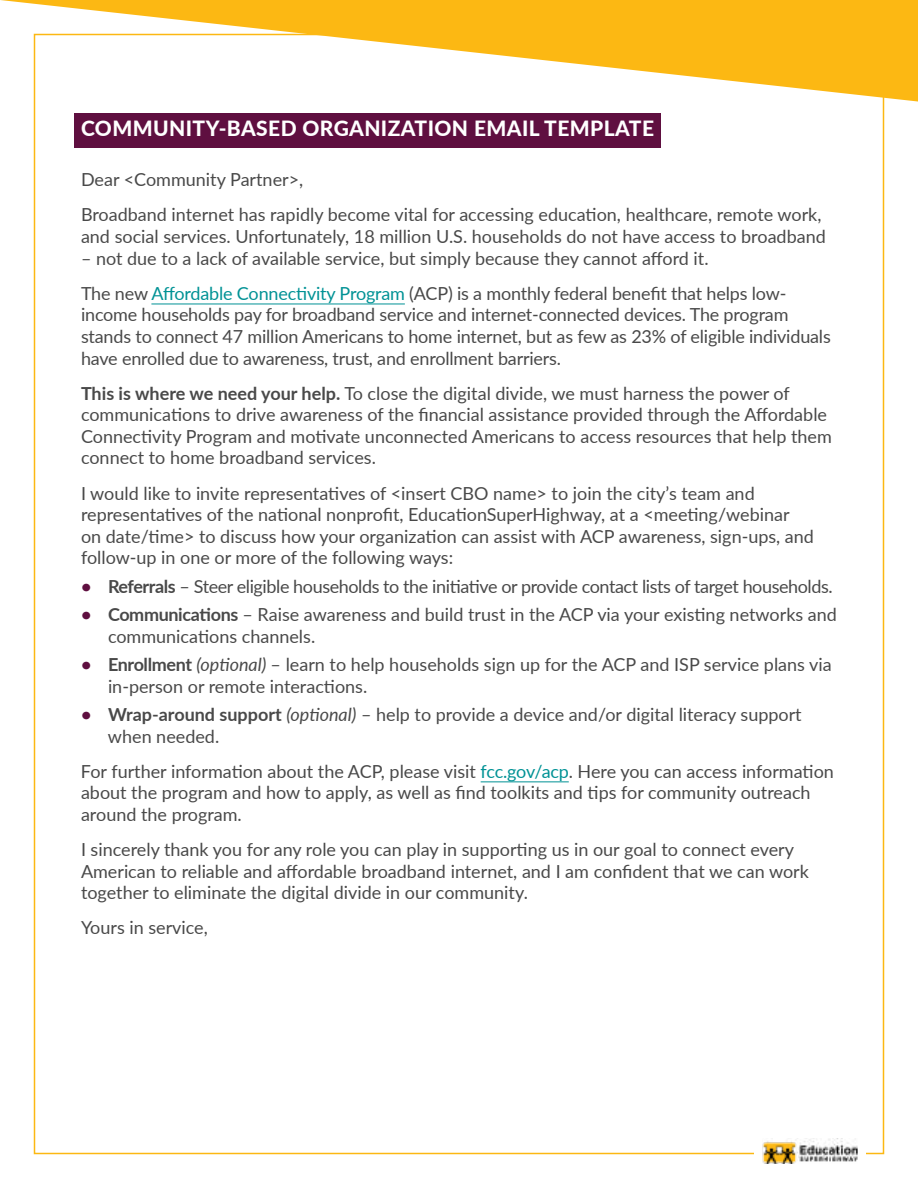
<style>
.page{position:relative;width:918px;height:1188px;background:#fff}
.page>*{position:absolute;margin:0;border:0;box-sizing:border-box;transform-origin:0 0}
.t1{font:800 21px "Lato";letter-spacing:.02em;color:#fff}
.t2{font:18px/21.6px "Lato";color:#494949}
.t3{font:18px "Lato";letter-spacing:-.025em;color:#494949}
.s1{color:#009295}
.s2{font-weight:700}
.s3{font-weight:700;color:#5f0f40}
.s4{font-style:italic}
</style>
<div class="page">
<svg style="left:0;top:0;width:918px;height:102px"></svg>
<img style="left:763px;top:1138px;width:94px;height:26px">
<div style="left:74px;top:113px;width:587px;height:34px;background:#5f0f40"></div>
<hr style="left:151px;top:304px;width:254px;height:1px;background:#009295">
<hr style="left:481px;top:781px;width:88px;height:1px;background:#009295">
<p class="t1" style="left:81px;top:117px;width:575px">COMMUNITY-BASED ORGANIZATION EMAIL TEMPLATE</p>
<p class="t2" style="left:81px;top:164px;width:742px;line-height:35.1px">Dear &lt;Community Partner&gt;,<br>Broadband internet has rapidly become vital for accessing education, healthcare, remote work,</p>
<p class="t2" style="left:81px;top:227px;width:746px">and social services. Unfortunately, 18 million U.S. households do not have access to broadband</p>
<p class="t2" style="left:81px;top:240px;width:707px;line-height:35.1px">– not due to a lack of available service, but simply because they cannot afford it.<br>The new <span class="s1">Affordable Connectivity Program</span> (ACP) is a monthly federal benefit that helps low-</p>
<p class="t2" style="left:81px;top:303px;width:751px">income households pay for broadband service and internet-connected devices. The program stands to connect 47 million Americans to home internet, but as few as 23% of eligible individuals have enrolled due to awareness, trust, and enrollment barriers.</p>
<p class="t2" style="left:81px;top:382px;width:752px"><span class="s2">This is where we need your help.</span> To close the digital divide, we must harness the power of communications to drive awareness of the financial assistance provided through the Affordable Connectivity Program and motivate unconnected Americans to access resources that help them connect to home broadband services.</p>
<p class="t2" style="left:81px;top:481px;width:735px">I would like to invite representatives of &lt;insert CBO name&gt; to join the city’s team and representatives of the national nonprofit, EducationSuperHighway, at a &lt;meeting/webinar on date/time&gt; to discuss how your organization can assist with ACP awareness, sign-ups, and follow-up in one or more of the following ways:</p>
<p class="t3" style="left:81px;top:573px;width:753px"><span class="s3">•</span> <span class="s2">Referrals</span> – Steer eligible households to the initiative or provide contact lists of target households.</p>
<p class="t2" style="left:108px;top:603px;width:730px;text-indent:-27px"><span class="s3">•</span> <span class="s2">Communications</span> – Raise awareness and build trust in the ACP via your existing networks and communications channels.</p>
<p class="t2" style="left:108px;top:655px;width:725px;text-indent:-27px"><span class="s3">•</span> <span class="s2">Enrollment</span> <span class="s4">(optional)</span> – learn to help households sign up for the ACP and ISP service plans via in-person or remote interactions.</p>
<p class="t2" style="left:108px;top:703px;width:695px;text-indent:-27px"><span class="s3">•</span> <span class="s2">Wrap-around support</span> <span class="s4">(optional)</span> – help to provide a device and/or digital literacy support when needed.</p>
<p class="t2" style="left:81px;top:760px;width:754px">For further information about the ACP, please visit <span class="s1">fcc.gov/acp</span>. Here you can access information about the program and how to apply, as well as find toolkits and tips for community outreach around the program.</p>
<p class="t2" style="left:81px;top:838px;width:729px">I sincerely thank you for any role you can play in supporting us in our goal to connect every<br>American to reliable and affordable broadband internet, and I am confident that we can work together to eliminate the digital divide in our community.</p>
<p class="t2" style="left:81px;top:918px;width:128px">Yours in service,</p>
</div>
